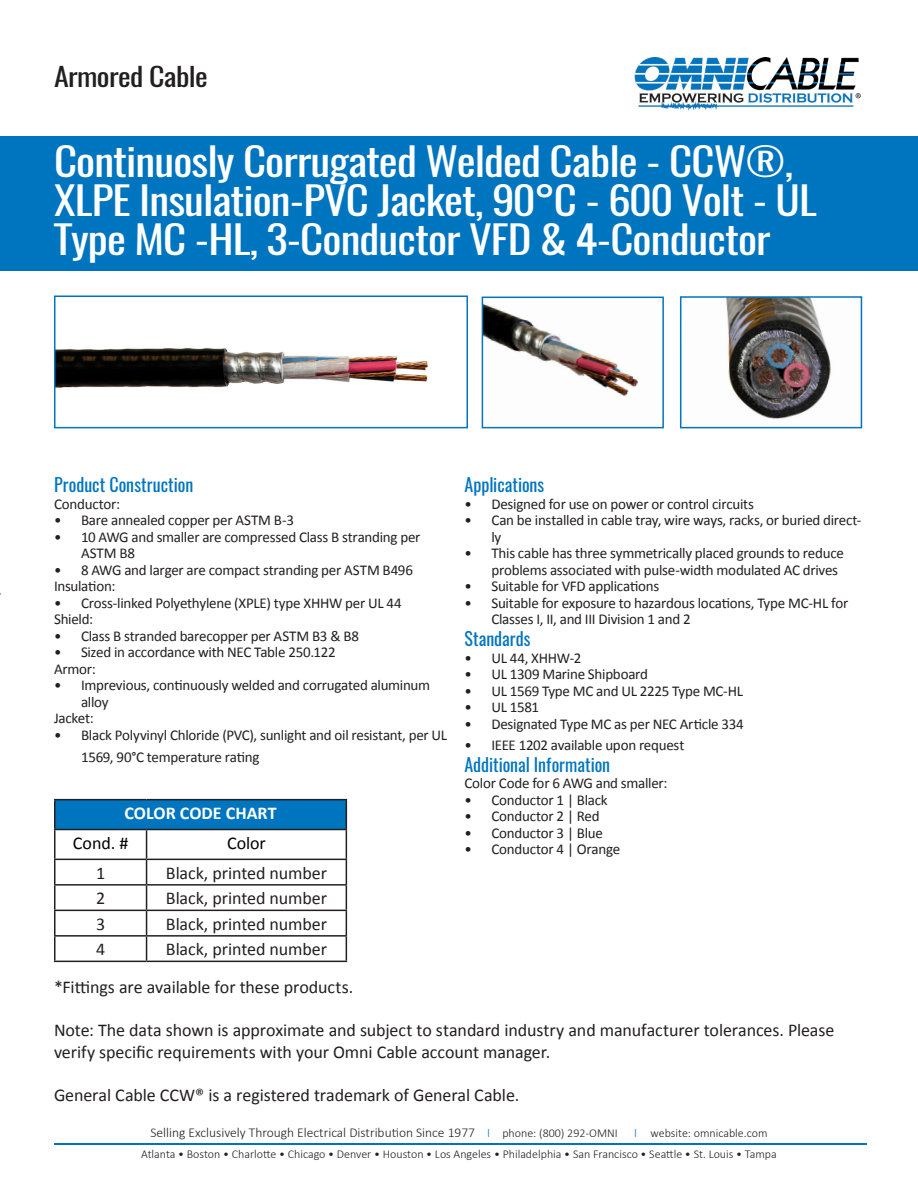
<style>
.page{position:relative;width:918px;height:1188px;background:#fff}
.page>*{position:absolute;margin:0;border:0;box-sizing:border-box;transform-origin:0 0}
.t1{font:38.25px/39px "Oswald";letter-spacing:-.02em;color:#fff;scale:1.18 1}
.t2{font:25.5px "Oswald";letter-spacing:-.02em;color:#231f20;scale:1.18 1}
.t3{font:18px/21.6px "Calibri";letter-spacing:-.005em;color:#231f20}
.t4{font:18px "Oswald";color:#0075bf}
.t5{font:700 18px "Calibri";color:#fff}
.t6{font:18px "Calibri";letter-spacing:-.005em;color:#000}
.t7{font:15px/16.5px "Calibri";letter-spacing:-.015em;color:#231f20}
.t8{font:300 13.5px "Calibri";color:#231f20}
.t9{font:300 12px "Calibri";color:#231f20}
.s1{font-size:12.75px;color:#0075bf}
.s2{font-size:12px}
</style>
<div class="page">
<div style="left:0;top:136px;width:918px;height:135px;background:#0075bf"></div>
<img style="left:634px;top:57px;width:227px;height:54px">
<hr style="left:54px;top:1143px;width:813px;height:1px;background:#0075bf">
<img style="left:57px;top:348px;width:371px;height:40px">
<div style="left:54px;top:296px;width:414px;height:132px;border:2px solid #0075bf"></div>
<img style="left:485px;top:304px;width:153px;height:93px">
<div style="left:482px;top:297px;width:182px;height:131px;border:2px solid #0075bf"></div>
<img style="left:726px;top:299px;width:105px;height:120px">
<div style="left:680px;top:296px;width:182px;height:132px;border:2px solid #0075bf"></div>
<hr style="left:54px;top:799px;width:93px;height:1px;background:#231f20">
<hr style="left:54px;top:800px;width:2px;height:29px;background:#231f20">
<hr style="left:147px;top:799px;width:200px;height:1px;background:#231f20">
<hr style="left:54px;top:829px;width:93px;height:1px;background:#231f20">
<hr style="left:54px;top:830px;width:2px;height:29px;background:#231f20">
<hr style="left:54px;top:859px;width:93px;height:1px;background:#231f20">
<hr style="left:54px;top:860px;width:2px;height:24px;background:#231f20">
<hr style="left:54px;top:884px;width:93px;height:2px;background:#231f20">
<hr style="left:54px;top:886px;width:2px;height:24px;background:#231f20">
<hr style="left:54px;top:910px;width:93px;height:1px;background:#231f20">
<hr style="left:54px;top:911px;width:2px;height:24px;background:#231f20">
<hr style="left:54px;top:935px;width:93px;height:2px;background:#231f20">
<hr style="left:54px;top:937px;width:2px;height:24px;background:#231f20">
<svg style="left:55px;top:800px;width:292px;height:161px"></svg>
<hr style="left:54px;top:961px;width:93px;height:1px;background:#231f20">
<hr style="left:147px;top:961px;width:200px;height:1px;background:#231f20">
<p class="t2" style="left:54px;top:59px;width:132px">Armored Cable</p>
<p class="t1" style="left:54px;top:142px;width:648px">Continuosly Corrugated Welded Cable - CCW®,<br>XLPE Insulation-PVC Jacket, 90°C - 600 Volt - UL<br>Type MC -HL, 3-Conductor VFD &amp; 4-Conductor</p>
<p class="t4" style="left:54px;top:473px;width:141px">Product Construction</p>
<p class="t7" style="left:54px;top:496px;width:68px">Conductor:</p>
<p class="t7" style="left:54px;top:512px;width:242px">• Bare annealed copper per ASTM B-3</p>
<p class="t7" style="left:81px;top:529px;width:341px;text-indent:-27px">• 10 AWG and smaller are compressed Class B stranding per<br>ASTM B8</p>
<p class="t7" style="left:54px;top:562px;width:361px">• 8 AWG and larger are compact stranding per ASTM B496</p>
<p class="t7" style="left:54px;top:578px;width:63px">Insulation:</p>
<p class="t7" style="left:54px;top:595px;width:349px">• Cross-linked Polyethylene (XPLE) type XHHW per UL 44</p>
<p class="t7" style="left:54px;top:611px;width:41px">Shield:</p>
<p class="t7" style="left:54px;top:628px;width:307px">• Class B stranded barecopper per ASTM B3 &amp; B8</p>
<p class="t7" style="left:54px;top:644px;width:283px">• Sized in accordance with NEC Table 250.122</p>
<p class="t7" style="left:54px;top:661px;width:43px">Armor:</p>
<p class="t7" style="left:81px;top:677px;width:351px;text-indent:-27px">• Imprevious, continuously welded and corrugated aluminum alloy</p>
<p class="t7" style="left:54px;top:710px;width:41px">Jacket:</p>
<p class="t7" style="left:81px;top:724px;width:368px;line-height:21.6px;text-indent:-27px">• Black Polyvinyl Chloride (PVC), sunlight and oil resistant, per UL<br>1569, 90°C temperature rating</p>
<p class="t4" style="left:464px;top:473px;width:81px">Applications</p>
<p class="t7" style="left:464px;top:496px;width:291px">• Designed for use on power or control circuits</p>
<p class="t7" style="left:491px;top:512px;width:372px;text-indent:-27px">• Can be installed in cable tray, wire ways, racks, or buried direct&shy;ly</p>
<p class="t7" style="left:491px;top:545px;width:354px;text-indent:-27px">• This cable has three symmetrically placed grounds to reduce problems associated with pulse-width modulated AC drives</p>
<p class="t7" style="left:464px;top:578px;width:197px">• Suitable for VFD applications</p>
<p class="t7" style="left:491px;top:595px;width:358px;text-indent:-27px">• Suitable for exposure to hazardous locations, Type MC-HL for<br>Classes I, II, and III Division 1 and 2</p>
<p class="t4" style="left:464px;top:626px;width:68px">Standards</p>
<p class="t7" style="left:464px;top:649px;width:118px">• UL 44, XHHW-2</p>
<p class="t7" style="left:464px;top:666px;width:185px">• UL 1309 Marine Shipboard</p>
<p class="t7" style="left:464px;top:682px;width:280px">• UL 1569 Type MC and UL 2225 Type MC-HL</p>
<p class="t7" style="left:464px;top:699px;width:76px">• UL 1581</p>
<p class="t7" style="left:464px;top:715px;width:281px">• Designated Type MC as per NEC Article 334</p>
<p class="t7" style="left:464px;top:737px;width:222px">• IEEE 1202 available upon request</p>
<p class="t4" style="left:464px;top:752px;width:147px">Additional Information</p>
<p class="t7" style="left:464px;top:775px;width:205px">Color Code for 6 AWG and smaller:</p>
<p class="t7" style="left:464px;top:792px;width:145px">• Conductor 1 | Black</p>
<p class="t7" style="left:464px;top:808px;width:137px">• Conductor 2 | Red</p>
<p class="t7" style="left:464px;top:825px;width:140px">• Conductor 3 | Blue</p>
<p class="t7" style="left:464px;top:841px;width:157px">• Conductor 4 | Orange</p>
<p class="t5" style="left:124px;top:802px;width:154px">COLOR CODE CHART</p>
<p class="t6" style="left:73px;top:832px;width:57px">Cond. #</p>
<p class="t6" style="left:227px;top:832px;width:40px">Color</p>
<p class="t3" style="left:96px;top:862px;width:11px">1</p>
<p class="t3" style="left:166px;top:862px;width:163px">Black, printed number</p>
<p class="t3" style="left:96px;top:888px;width:11px">2</p>
<p class="t3" style="left:166px;top:888px;width:163px">Black, printed number</p>
<p class="t3" style="left:96px;top:913px;width:11px">3</p>
<p class="t3" style="left:166px;top:913px;width:163px">Black, printed number</p>
<p class="t3" style="left:96px;top:939px;width:11px">4</p>
<p class="t3" style="left:166px;top:939px;width:163px">Black, printed number</p>
<p class="t3" style="left:54px;top:976px;width:301px">*Fittings are available for these products.</p>
<p class="t3" style="left:54px;top:1019px;width:782px">Note: The data shown is approximate and subject to standard industry and manufacturer tolerances. Please verify specific requirements with your Omni Cable account manager.</p>
<p class="t3" style="left:54px;top:1084px;width:467px">General Cable CCW® is a registered trademark of General Cable.</p>
<p class="t8" style="left:150px;top:1124px;width:469px">Selling Exclusively Through Electrical Distribution Since 1977 <span class="s1">I</span> <span class="s2">phone: (800) 292-OMNI</span></p>
<p class="t9" style="left:634px;top:1125px;width:135px"><span class="s1">I</span> website: omnicable.com</p>
<p class="t9" style="left:141px;top:1146px;width:637px">Atlanta • Boston • Charlotte • Chicago • Denver • Houston • Los Angeles • Philadelphia • San Francisco • Seattle • St. Louis • Tampa</p>
</div>
